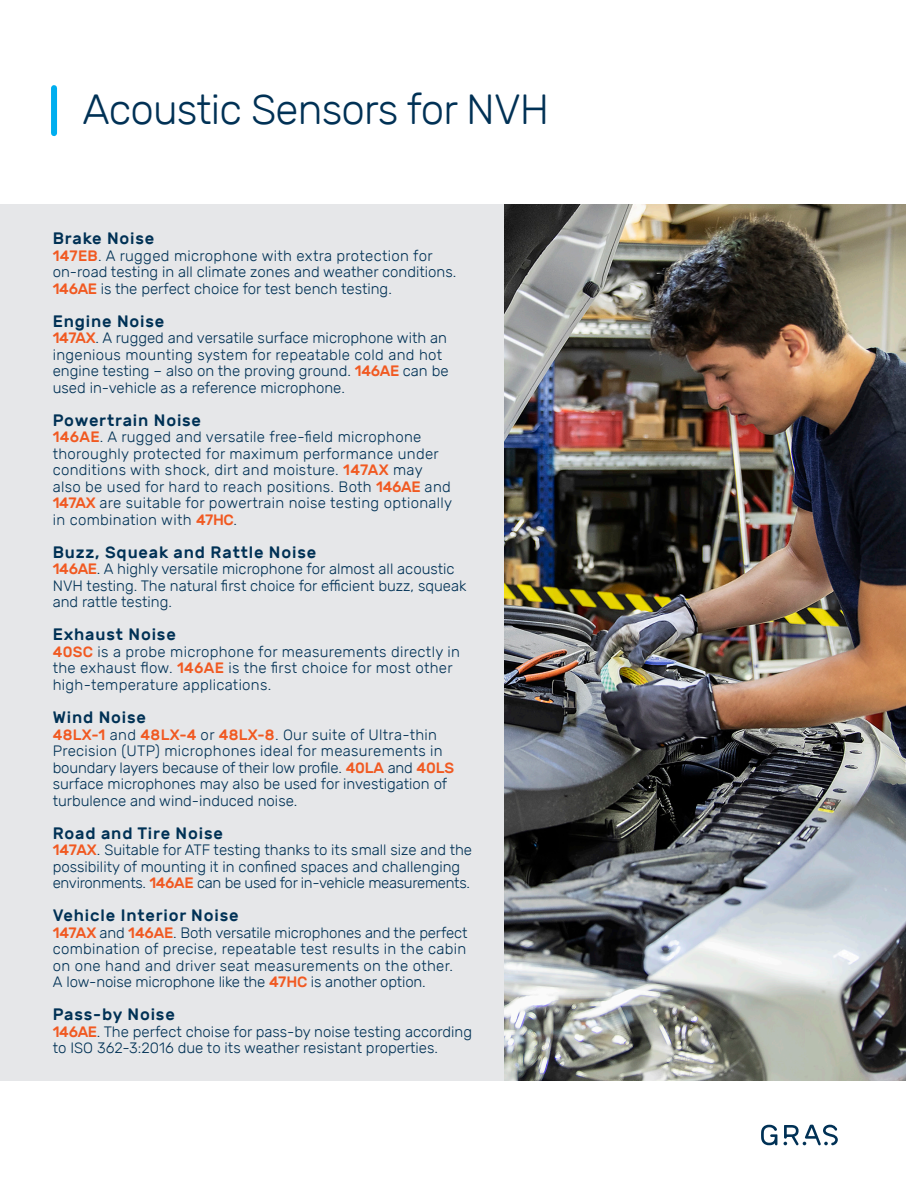
<style>
.page{position:relative;width:906px;height:1187px;background:#fff}
.page>*{position:absolute;margin:0;border:0;box-sizing:border-box;transform-origin:0 0}
.Heading_Blue_28p{font:300 42px "Rubik";letter-spacing:-.02em;color:#003155}
.Rubrik_11_12_medium{font:500 16.5px "Rubik";letter-spacing:.05em;color:#003155}
.Txt_light_10_12_Blue{font:300 15px/16.5px "Rubik";color:#003155}
.Txt_light_10_12_Blue-2{font:300 15px/16.5px "Rubik";letter-spacing:.02em;color:#003155}
.s1{font-weight:500;color:#f15921}
</style>
<div class="page">
<div style="left:0;top:204px;width:906px;height:876px;background:#e6e7e9"></div>
<img style="left:504px;top:204px;width:402px;height:876px">
<div style="left:51px;top:88px;width:6px;height:45px;background:#00aeef"></div>
<svg style="left:783px;top:1124px;width:55px;height:21px"></svg>
<svg style="left:761px;top:1124px;width:16px;height:21px"></svg>
<p class="Heading_Blue_28p" style="left:83px;top:86px;width:468px">Acoustic Sensors for NVH</p>
<p class="Rubrik_11_12_medium" style="left:53px;top:229px;width:103px">Brake Noise</p>
<p class="Txt_light_10_12_Blue" style="left:53px;top:247px;width:405px"><span class="s1">147EB</span>. A rugged microphone with extra protection for on-road testing in all climate zones and weather conditions.<br><span class="s1">146AE</span> is the perfect choice for test bench testing.</p>
<p class="Rubrik_11_12_medium" style="left:53px;top:312px;width:113px">Engine Noise</p>
<p class="Txt_light_10_12_Blue" style="left:53px;top:330px;width:397px"><span class="s1">147AX</span>. A rugged and versatile surface microphone with an ingenious mounting system for repeatable cold and hot engine testing – also on the proving ground. <span class="s1">146AE</span> can be used in-vehicle as a reference microphone.</p>
<p class="Rubrik_11_12_medium" style="left:53px;top:411px;width:150px">Powertrain Noise</p>
<p class="Txt_light_10_12_Blue-2" style="left:53px;top:429px;width:401px"><span class="s1">146AE</span>. A rugged and versatile free-field microphone thoroughly protected for maximum performance under conditions with shock, dirt and moisture. <span class="s1">147AX</span> may also be used for hard to reach positions. Both <span class="s1">146AE</span> and <span class="s1">147AX</span> are suitable for powertrain noise testing optionally in combination with <span class="s1">47HC</span>.</p>
<p class="Rubrik_11_12_medium" style="left:53px;top:543px;width:265px">Buzz, Squeak and Rattle Noise</p>
<p class="Txt_light_10_12_Blue" style="left:53px;top:561px;width:415px"><span class="s1">146AE</span>. A highly versatile microphone for almost all acoustic<br>NVH testing. The natural first choice for efficient buzz, squeak and rattle testing.</p>
<p class="Rubrik_11_12_medium" style="left:53px;top:625px;width:125px">Exhaust Noise</p>
<p class="Txt_light_10_12_Blue-2" style="left:53px;top:643px;width:409px"><span class="s1">40SC</span> is a probe microphone for measurements directly in the exhaust flow. <span class="s1">146AE</span> is the first choice for most other high-temperature applications.</p>
<p class="Rubrik_11_12_medium" style="left:53px;top:708px;width:95px">Wind Noise</p>
<p class="Txt_light_10_12_Blue" style="left:53px;top:726px;width:403px"><span class="s1">48LX-1</span> and <span class="s1">48LX-4</span> or <span class="s1">48LX-8</span>. Our suite of Ultra-thin Precision (UTP) microphones ideal for measurements in boundary layers because of their low profile. <span class="s1">40LA</span> and <span class="s1">40LS </span>surface microphones may also be used for investigation of turbulence and wind-induced noise.</p>
<p class="Rubrik_11_12_medium" style="left:53px;top:823px;width:172px">Road and Tire Noise</p>
<p class="Txt_light_10_12_Blue" style="left:53px;top:841px;width:421px"><span class="s1">147AX</span>. Suitable for ATF testing thanks to its small size and the possibility of mounting it in confined spaces and challenging environments. <span class="s1">146AE</span> can be used for in-vehicle measurements.</p>
<p class="Rubrik_11_12_medium" style="left:53px;top:906px;width:187px">Vehicle Interior Noise</p>
<p class="Txt_light_10_12_Blue" style="left:53px;top:924px;width:416px"><span class="s1">147AX</span> and <span class="s1">146AE</span>. Both versatile microphones and the perfect combination of precise, repeatable test results in the cabin on one hand and driver seat measurements on the other.<br>A low-noise microphone like the <span class="s1">47HC</span> is another option.</p>
<p class="Rubrik_11_12_medium" style="left:53px;top:1005px;width:124px">Pass-by Noise</p>
<p class="Txt_light_10_12_Blue" style="left:53px;top:1023px;width:421px"><span class="s1">146AE</span>. The perfect choise for pass-by noise testing according to ISO 362-3:2016 due to its weather resistant properties.</p>
</div>
